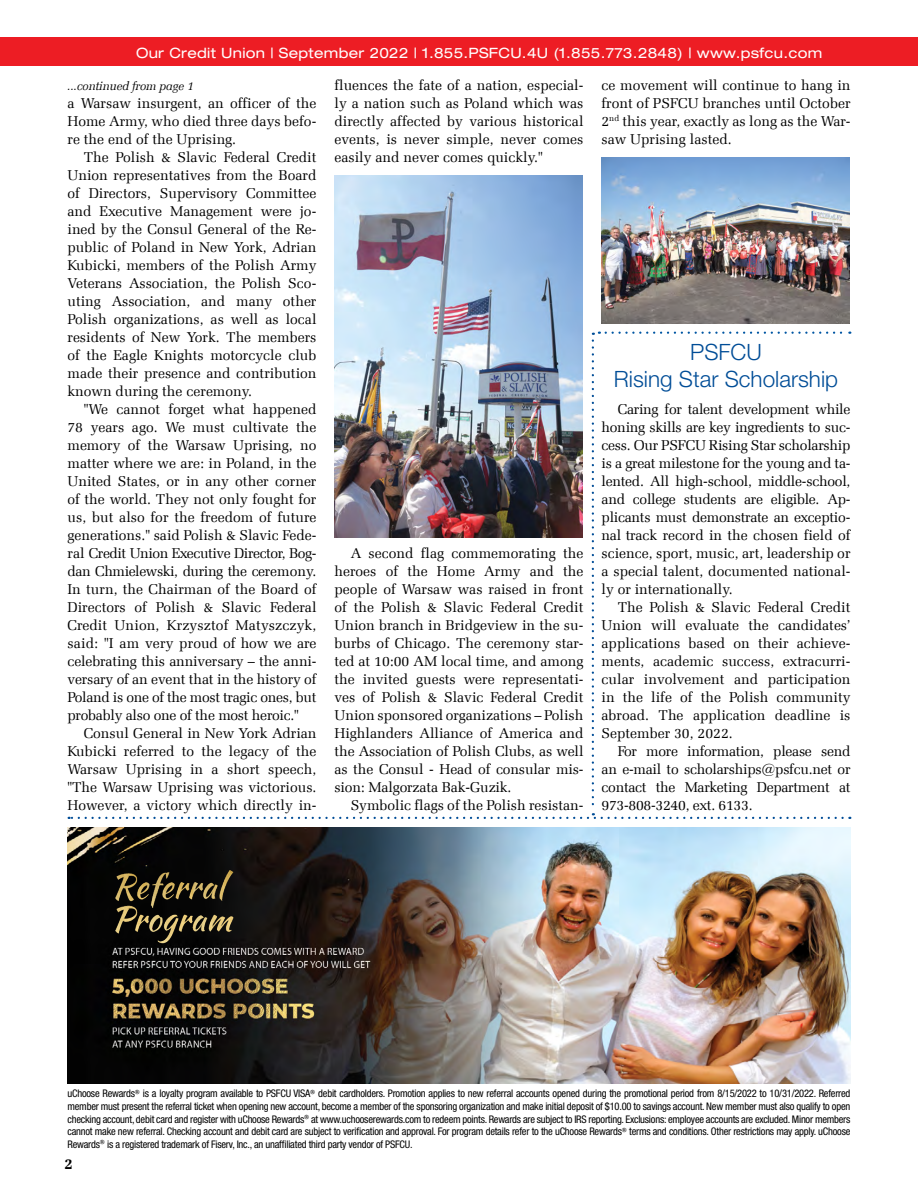
<style>
.page{position:relative;width:918px;height:1188px;background:#fff}
.page>*{position:absolute;margin:0;border:0;box-sizing:border-box;transform-origin:0 0}
.t1{font:300 22.5px/27px "Helvetica Neue LT Pro";color:#004d97;text-align:center}
.t2{font:15px "Zapf Ellipt EU Bold";color:#000}
.t3{font:14.25px/18px "Zapf Ellipt EU Normal";color:#000;text-align:justify}
.t4{font:expanded 14.25px "Helvetica Neue LT Pro";letter-spacing:.02em;color:#fff}
.t5{font:12px "Zapf Ellipt EU Italic";letter-spacing:-.01em;color:#000}
.t6{font:condensed 10.5px/12.6px "Helvetica Neue LT Pro";letter-spacing:-.02em;color:#000;text-align:justify}
</style>
<div class="page">
<div style="left:0;top:37px;width:918px;height:29px;background:#ed1d24"></div>
<svg style="left:606px;top:332px;width:244px;height:2px"></svg>
<img style="left:68px;top:827px;width:782px;height:256px">
<img style="left:334px;top:176px;width:248px;height:165px">
<img style="left:602px;top:158px;width:248px;height:165px">
<img style="left:101px;top:864px;width:181px;height:83px">
<svg style="left:69px;top:341px;width:774px;height:478px"></svg>
<p class="t4" style="left:136px;top:44px;width:688px">Our Credit Union | September 2022 | 1.855.PSFCU.4U (1.855.773.2848) | www.psfcu.com</p>
<p class="t5" style="left:68px;top:79px;width:128px">...continued from page 1</p>
<p class="t3" style="left:68px;top:94px;width:251px">a Warsaw insurgent, an officer of the Home Army, who died three days befo&shy;re the end of the Uprising.</p>
<p class="t3" style="left:68px;top:148px;width:251px;text-indent:16px">The Polish &amp; Slavic Federal Credit Union representatives from the Board of Directors, Supervisory Committee and Executive Management were jo&shy;ined by the Consul General of the Re&shy;public of Poland in New York, Adrian Kubicki, members of the Polish Army Veterans Association, the Polish Sco&shy;uting Association, and many other Polish organizations, as well as local residents of New York. The members of the Eagle Knights motorcycle club made their presence and contribution known during the ceremony.</p>
<p class="t3" style="left:68px;top:400px;width:251px;text-indent:16px">"We cannot forget what happened 78 years ago. We must cultivate the memory of the Warsaw Uprising, no matter where we are: in Poland, in the United States, or in any other corner of the world. They not only fought for us, but also for the freedom of future generations." said Polish &amp; Slavic Fede&shy;ral Credit Union Executive Director, Bog&shy;dan Chmielewski, during the ceremony.<br>In turn, the Chairman of the Board of Directors of Polish &amp; Slavic Federal Credit Union, Krzysztof Matyszczyk, said: "I am very proud of how we are celebrating this anniversary – the anni&shy;versary of an event that in the history of Poland is one of the most tragic ones, but probably also one of the most heroic."</p>
<p class="t3" style="left:68px;top:724px;width:251px;text-indent:16px">Consul General in New York Adrian Kubicki referred to the legacy of the Warsaw Uprising in a short speech, "The Warsaw Uprising was victorious.<br>However, a victory which directly in-</p>
<p class="t3" style="left:335px;top:76px;width:251px">fluences the fate of a nation, especial&shy;ly a nation such as Poland which was directly affected by various historical events, is never simple, never comes easily and never comes quickly."</p>
<p class="t3" style="left:335px;top:544px;width:251px;text-indent:16px">A second flag commemorating the heroes of the Home Army and the people of Warsaw was raised in front of the Polish &amp; Slavic Federal Credit Union branch in Bridgeview in the su&shy;burbs of Chicago. The ceremony star&shy;ted at 10:00 AM local time, and among the invited guests were representati&shy;ves of Polish &amp; Slavic Federal Credit Union sponsored organizations – Polish Highlanders Alliance of America and the Association of Polish Clubs, as well as the Consul - Head of consular mis&shy;sion: Malgorzata Bak-Guzik.</p>
<p class="t3" style="left:351px;top:796px;width:234px">Symbolic flags of the Polish resistan-</p>
<p class="t3" style="left:601px;top:76px;width:251px">ce movement will continue to hang in front of PSFCU branches until October 2<sup>nd</sup> this year, exactly as long as the War&shy;saw Uprising lasted.</p>
<h1 class="t1" style="left:614px;top:338px;width:226px">PSFCU<br>Rising Star Scholarship</h1>
<p class="t3" style="left:602px;top:400px;width:250px;text-indent:16px">Caring for talent development while honing skills are key ingredients to suc&shy;cess. Our PSFCU Rising Star scholarship is a great milestone for the young and ta&shy;lented. All high-school, middle-school, and college students are eligible. Ap&shy;plicants must demonstrate an exceptio&shy;nal track record in the chosen field of science, sport, music, art, leadership or a special talent, documented national&shy;ly or internationally.</p>
<p class="t3" style="left:602px;top:598px;width:250px;text-indent:16px">The Polish &amp; Slavic Federal Credit Union will evaluate the candidates’ applications based on their achieve&shy;ments, academic success, extracurri&shy;cular involvement and participation in the life of the Polish community abroad. The application deadline is September 30, 2022.</p>
<p class="t3" style="left:602px;top:742px;width:250px;text-indent:16px">For more information, please send an e-mail to scholarships@psfcu.net or contact the Marketing Department at 973-808-3240, ext. 6133.</p>
<p class="t6" style="left:68px;top:1087px;width:784px">uChoose Rewards<sup>®</sup> is a loyalty program available to PSFCU VISA<sup>®</sup> debit cardholders. Promotion applies to new referral accounts opened during the promotional period from 8/15/2022 to 10/31/2022. Referred member must present the referral ticket when opening new account, become a member of the sponsoring organization and make initial deposit of $10.00 to savings account. New member must also qualify to open checking account, debit card and register with uChoose Rewards<sup>®</sup> at www.uchooserewards.com to redeem points. Rewards are subject to IRS reporting. Exclusions: employee accounts are excluded. Minor members cannot make new referral. Checking account and debit card are subject to verification and approval. For program details refer to the uChoose Rewards<sup>®</sup> terms and conditions. Other restrictions may apply. uChoose Rewards<sup>®</sup> is a registered trademark of Fiserv, Inc., an unaffiliated third party vendor of PSFCU.</p>
<p class="t2" style="left:65px;top:1155px;width:10px">2</p>
</div>
